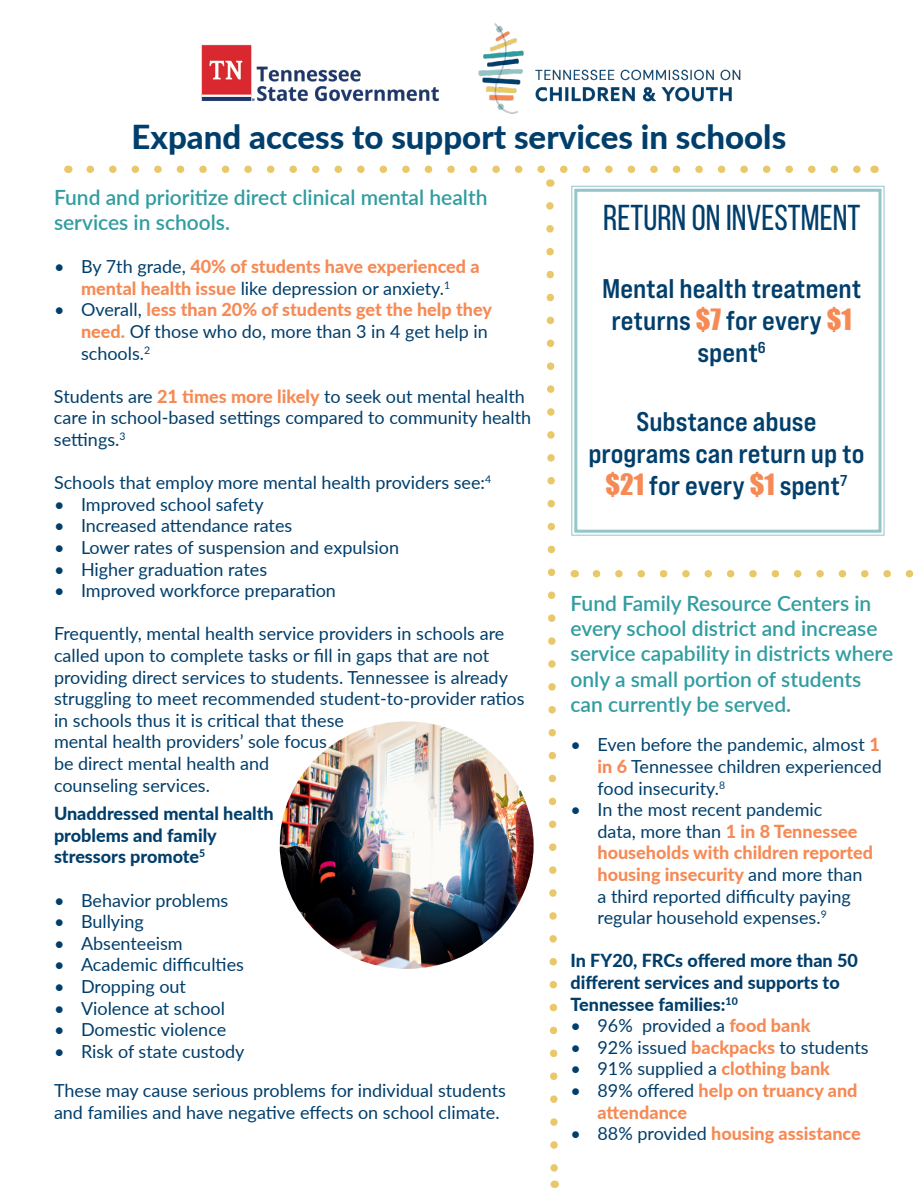
<style>
.page{position:relative;width:918px;height:1188px;background:#fff}
.page>*{position:absolute;margin:0;border:0;box-sizing:border-box;transform-origin:0 0}
.t1{font:36px "Bebas Neue";color:#003e6b}
.t2{font:800 33px "Lato";color:#003e6b}
.t3{font:27px/32.4px "Bebas Neue Pro Exp Bd";color:#003e6b;text-align:center}
.t4{font:600 21px/25.2px "Lato";color:#319da0}
.t5{font:18px/21.6px "Lato";color:#003e6b}
.t6{font:800 18px/21.6px "Lato";color:#f68a55;text-align:center}
.t7{font:800 18px/21.6px "Lato";color:#003e6b}
.s1{font-weight:400;color:#003e6b}
.s2{font-weight:800;color:#f68a55}
.s3{font-family:"Impact";color:#f68a55}
</style>
<div class="page">
<svg style="left:90px;top:166px;width:771px;height:7px"></svg>
<img style="left:280px;top:721px;width:254px;height:248px">
<svg style="left:546px;top:202px;width:13px;height:986px"></svg>
<svg style="left:596px;top:570px;width:318px;height:8px"></svg>
<svg style="left:571px;top:185px;width:314px;height:351px"></svg>
<div style="left:574px;top:189px;width:308px;height:344px;border:3px solid #94c5c7"></div>
<img style="left:201px;top:23px;width:540px;height:91px">
<h2 class="t2" style="left:132px;top:112px;width:656px">Expand access to support services in schools</h2>
<p class="t4" style="left:54px;top:184px;width:435px">Fund and prioritize direct clinical mental health services in schools.</p>
<p class="t6" style="left:54px;top:255px;width:427px"><span class="s1">• By 7th grade,</span> 40% of students have experienced a mental health issue <span class="s1">like depression or anxiety.</span><sup>1</sup></p>
<p class="t5" style="left:81px;top:298px;width:413px;text-indent:-27px">• Overall, <span class="s2">less than 20% of students get the help they need.</span> Of those who do, more than 3 in 4 get help in schools.<sup>2</sup></p>
<p class="t5" style="left:54px;top:385px;width:479px">Students are <span class="s2">21 times more likely</span> to seek out mental health care in school-based settings compared to community health settings.<sup>3</sup></p>
<p class="t5" style="left:54px;top:471px;width:439px">Schools that employ more mental health providers see:<sup>4</sup></p>
<p class="t5" style="left:54px;top:493px;width:211px">• Improved school safety</p>
<p class="t5" style="left:54px;top:514px;width:240px">• Increased attendance rates</p>
<p class="t5" style="left:54px;top:536px;width:347px">• Lower rates of suspension and expulsion</p>
<p class="t5" style="left:54px;top:558px;width:215px">• Higher graduation rates</p>
<p class="t5" style="left:54px;top:579px;width:284px">• Improved workforce preparation</p>
<p class="t5" style="left:54px;top:622px;width:472px">Frequently, mental health service providers in schools are called upon to complete tasks or fill in gaps that are not providing direct services to students. Tennessee is already struggling to meet recommended student-to-provider ratios in schools thus it is critical that these<br>mental health providers’ sole focus<br>be direct mental health and<br>counseling services.</p>
<h1 class="t1" style="left:603px;top:198px;width:259px">RETURN ON INVESTMENT</h1>
<h3 class="t3" style="left:602px;top:271px;width:261px">Mental health treatment returns <span class="s3">$7</span> for every <span class="s3">$1 </span>spent<sup>6</sup></h3>
<h3 class="t3" style="left:588px;top:405px;width:277px">Substance abuse programs can return up to <span class="s3">$21</span> for every <span class="s3">$1</span> spent<sup>7</sup></h3>
<p class="t4" style="left:571px;top:590px;width:324px">Fund Family Resource Centers in every school district and increase service capability in districts where only a small portion of students can currently be served.</p>
<p class="t5" style="left:598px;top:733px;width:286px;text-align:justify;text-indent:-27px">• Even before the pandemic, almost <span class="s2">1 in 6</span> Tennessee children experienced food insecurity.<sup>8</sup></p>
<p class="t5" style="left:598px;top:798px;width:277px;text-indent:-27px">• In the most recent pandemic<br>data, more than <span class="s2">1 in 8 Tennessee households with children reported housing insecurity</span> and more than a third reported difficulty paying regular household expenses.<sup>9</sup></p>
<p class="t7" style="left:571px;top:949px;width:289px">In FY20, FRCs offered more than 50 different services and supports to<br>Tennessee families:<sup>10</sup></p>
<p class="t5" style="left:571px;top:1014px;width:241px">• 96% provided a <span class="s2">food bank</span></p>
<p class="t5" style="left:571px;top:1036px;width:300px">• 92% issued <span class="s2">backpacks</span> to students</p>
<p class="t5" style="left:571px;top:1057px;width:261px">• 91% supplied a <span class="s2">clothing bank</span></p>
<p class="t6" style="left:598px;top:1079px;width:261px;text-align:left;text-indent:-27px"><span class="s1">• 89% offered</span> help on truancy and attendance</p>
<p class="t6" style="left:571px;top:1122px;width:292px"><span class="s1">• 88% provided</span> housing assistance</p>
<p class="t7" style="left:54px;top:802px;width:221px">Unaddressed mental health problems and family stressors promote<sup>5</sup></p>
<p class="t5" style="left:54px;top:888px;width:176px">• Behavior problems</p>
<p class="t5" style="left:54px;top:910px;width:91px">• Bullying</p>
<p class="t5" style="left:54px;top:932px;width:130px">• Absenteeism</p>
<p class="t5" style="left:54px;top:953px;width:191px">• Academic difficulties</p>
<p class="t5" style="left:54px;top:975px;width:134px">• Dropping out</p>
<p class="t5" style="left:54px;top:996px;width:173px">• Violence at school</p>
<p class="t5" style="left:54px;top:1018px;width:174px">• Domestic violence</p>
<p class="t5" style="left:54px;top:1031px;width:454px;line-height:39.6px">• Risk of state custody<br>These may cause serious problems for individual students</p>
<p class="t5" style="left:54px;top:1101px;width:447px">and families and have negative effects on school climate.</p>
</div>
